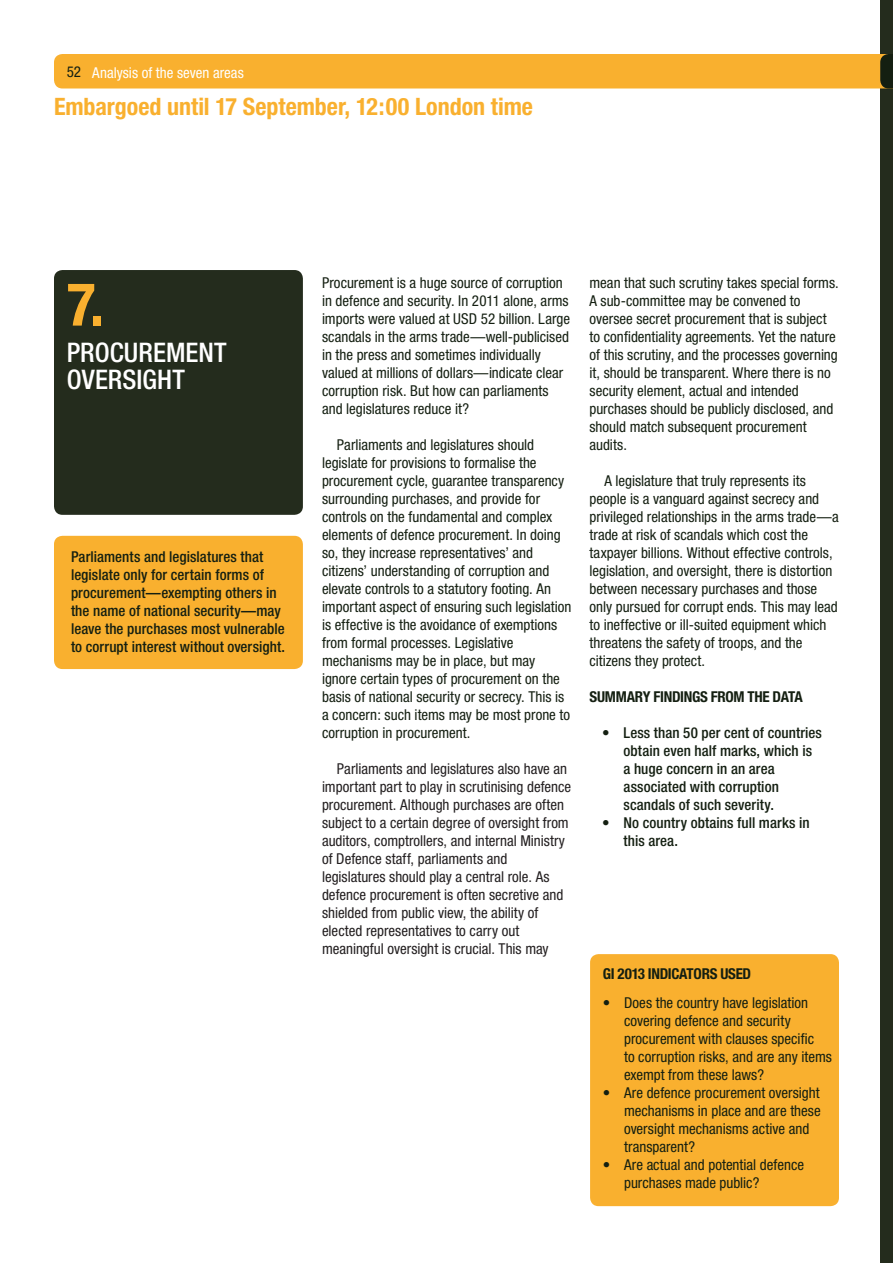
<style>
.page{position:relative;width:893px;height:1263px;background:#fff}
.page>*{position:absolute;margin:0;border:0;box-sizing:border-box;transform-origin:0 0}
.t1{font:700 condensed 60px "Helvetica Neue";color:#f9b02f}
.t2{font:500 condensed 27px/27px "Helvetica Neue";letter-spacing:.005em;color:#fff}
.t3{font:700 condensed 24px "Helvetica Neue";color:#f9b02f}
.t4{font:condensed 15px/18px "Helvetica Neue";color:#141f11}
.t5{font:condensed 15px/18px "Helvetica Neue";color:#231f20}
.t6{font:500 condensed 15px/18px "Helvetica Neue";letter-spacing:.005em;color:#141f11}
.t7{font:700 condensed 15px "Helvetica Neue";letter-spacing:-.02em;color:#141f11}
.t8{font:condensed 15px "Helvetica Neue";color:#fff}
.s1{color:#141f11}
.s2{font-weight:400}
</style>
<div class="page">
<div style="left:880px;top:0;width:13px;height:1263px;background:#242c1d"></div>
<div style="left:54px;top:270px;width:249px;height:245px;background:#242c1d;border-radius:9px"></div>
<div style="left:54px;top:536px;width:249px;height:133px;background:#f9b02f;border-radius:9px"></div>
<div style="left:590px;top:954px;width:249px;height:252px;background:#f9b02f;border-radius:9px"></div>
<div style="left:54px;top:54px;width:839px;height:34px;background:#f9b02f"></div>
<p class="t8" style="left:67px;top:64px;width:178px"><span class="s1">52</span> Analysis of the seven areas</p>
<h3 class="t3" style="left:54px;top:92px;width:480px">Embargoed until 17 September, 12:00 London time</h3>
<h1 class="t1" style="left:67px;top:268px;width:39px">7.</h1>
<h2 class="t2" style="left:67px;top:339px;width:161px">PROCUREMENT<br>OVERSIGHT</h2>
<p class="t6" style="left:71px;top:548px;width:216px">Parliaments and legislatures that legislate only for certain forms of procurement—exempting others in the name of national security—may leave the purchases most vulnerable to corrupt interest without oversight.</p>
<p class="t4" style="left:322px;top:274px;width:250px">Procurement is a huge source of corruption in defence and security. In 2011 alone, arms imports were valued at USD 52 billion. Large scandals in the arms trade—well-publicised in the press and sometimes individually valued at millions of dollars—indicate clear corruption risk. But how can parliaments and legislatures reduce it?</p>
<p class="t4" style="left:322px;top:436px;width:251px;text-indent:15px">Parliaments and legislatures should legislate for provisions to formalise the procurement cycle, guarantee transparency surrounding purchases, and provide for controls on the fundamental and complex elements of defence procurement. In doing so, they increase representatives’ and citizens’ understanding of corruption and elevate controls to a statutory footing. An important aspect of ensuring such legislation is effective is the avoidance of exemptions from formal processes. Legislative mechanisms may be in place, but may ignore certain types of procurement on the basis of national security or secrecy. This is a concern: such items may be most prone to corruption in procurement.</p>
<p class="t5" style="left:322px;top:760px;width:251px;text-indent:15px">Parliaments and legislatures also have an important part to play in scrutinising defence procurement. Although purchases are often subject to a certain degree of oversight from auditors, comptrollers, and internal Ministry of Defence staff, parliaments and legislatures should play a central role. As defence procurement is often secretive and shielded from public view, the ability of elected representatives to carry out meaningful oversight is crucial. This may</p>
<p class="t4" style="left:589px;top:274px;width:251px">mean that such scrutiny takes special forms.<br>A sub-committee may be convened to oversee secret procurement that is subject to confidentiality agreements. Yet the nature of this scrutiny, and the processes governing it, should be transparent. Where there is no security element, actual and intended purchases should be publicly disclosed, and should match subsequent procurement audits.</p>
<p class="t4" style="left:589px;top:472px;width:251px;text-indent:15px">A legislature that truly represents its people is a vanguard against secrecy and privileged relationships in the arms trade—a trade at risk of scandals which cost the taxpayer billions. Without effective controls, legislation, and oversight, there is distortion between necessary purchases and those only pursued for corrupt ends. This may lead to ineffective or ill-suited equipment which threatens the safety of troops, and the citizens they protect.</p>
<p class="t7" style="left:589px;top:688px;width:26px">summar</p>
<p class="t7" style="left:643px;top:688px;width:161px">y FINDINGS FROM THE DATA</p>
<p class="t6" style="left:623px;top:723px;width:200px;text-indent:-21px"><span class="s2">•</span> Less than 50 per cent of countries obtain even half marks, which is a huge concern in an area associated with corruption scandals of such severity.</p>
<p class="t6" style="left:623px;top:813px;width:188px;text-indent:-21px"><span class="s2">•</span> No country obtains full marks in this area.</p>
<p class="t7" style="left:603px;top:965px;width:126px">GI 2013 Indicators Used</p>
<p class="t4" style="left:624px;top:994px;width:209px;text-indent:-21px">• Does the country have legislation covering defence and security procurement with clauses specific<br>to corruption risks, and are any items exempt from these laws?</p>
<p class="t4" style="left:624px;top:1084px;width:198px;text-indent:-21px">• Are defence procurement oversight mechanisms in place and are these oversight mechanisms active and transparent?</p>
<p class="t4" style="left:624px;top:1156px;width:182px;text-indent:-21px">• Are actual and potential defence purchases made public?</p>
</div>
